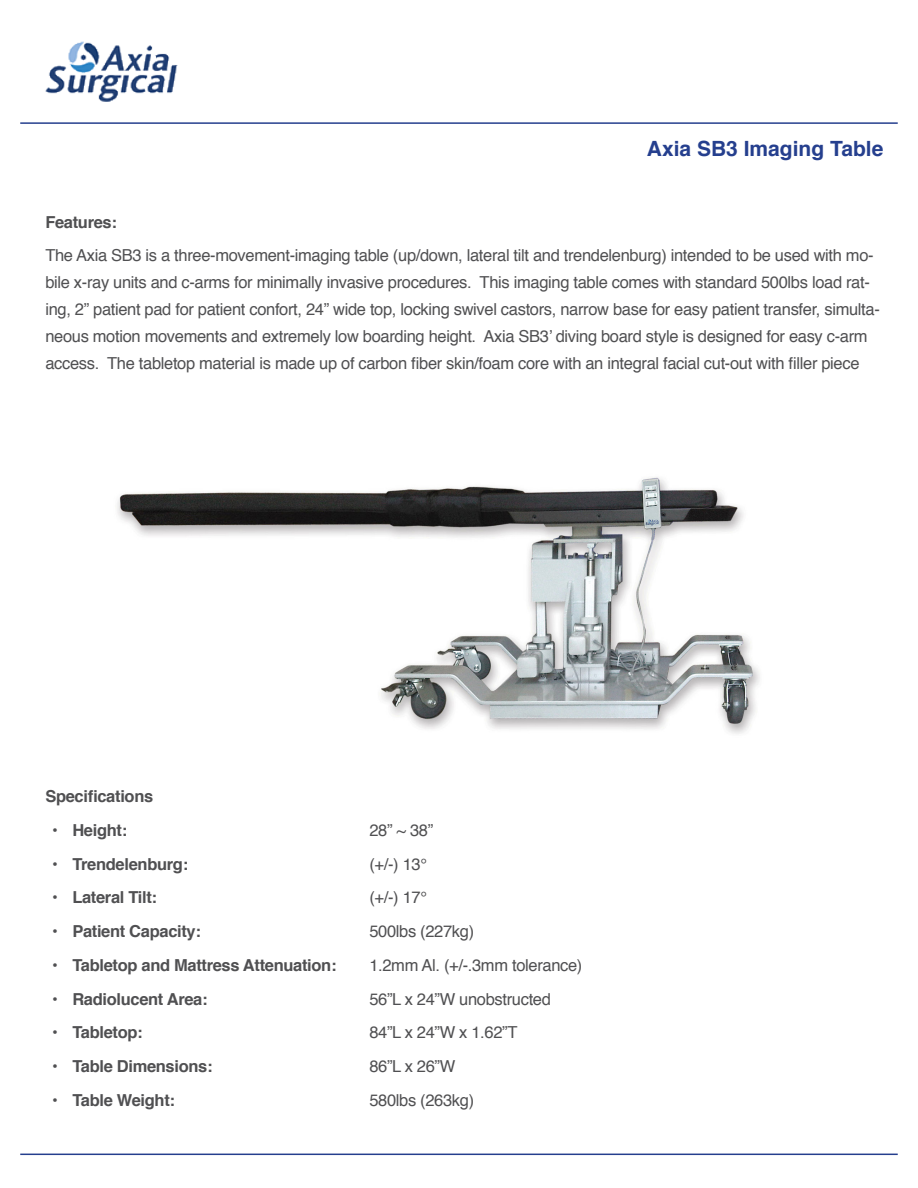
<style>
.page{position:relative;width:918px;height:1188px;background:#fff}
.page>*{position:absolute;margin:0;border:0;box-sizing:border-box;transform-origin:0 0}
.t1{font:700 21px "Helvetica";color:#253f8e}
.t2{font:16.5px/27px "Helvetica";letter-spacing:-.02em;color:#505052}
.t3{font:700 16.5px "Helvetica";letter-spacing:-.02em;color:#505052}
</style>
<div class="page">
<img style="left:45px;top:41px;width:133px;height:60px">
<hr style="left:20px;top:122px;width:878px;height:2px;background:#253f8e">
<hr style="left:20px;top:1154px;width:878px;height:1px;background:#253f8e">
<img style="left:117px;top:477px;width:643px;height:257px">
<p class="t1" style="left:647px;top:132px;width:238px">Axia SB3 Imaging Table</p>
<p class="t3" style="left:45px;top:208px;width:73px">Features:</p>
<p class="t2" style="left:45px;top:243px;width:836px">The Axia SB3 is a three-movement-imaging table (up/down, lateral tilt and trendelenburg) intended to be used with mo&shy;bile x-ray units and c-arms for minimally invasive procedures. This imaging table comes with standard 500lbs load rat&shy;ing, 2” patient pad for patient confort, 24” wide top, locking swivel castors, narrow base for easy patient transfer, simulta&shy;neous motion movements and extremely low boarding height. Axia SB3’ diving board style is designed for easy c-arm access. The tabletop material is made up of carbon fiber skin/foam core with an integral facial cut-out with filler piece</p>
<p class="t3" style="left:45px;top:783px;width:109px">Specifications</p>
<p class="t3" style="left:52px;top:817px;width:77px">• Height:</p>
<p class="t2" style="left:369px;top:817px;width:65px">28” ~ 38”</p>
<p class="t3" style="left:52px;top:851px;width:138px">• Trendelenburg:</p>
<p class="t2" style="left:369px;top:851px;width:59px">(+/-) 13°</p>
<p class="t3" style="left:52px;top:884px;width:106px">• Lateral Tilt:</p>
<p class="t2" style="left:369px;top:885px;width:59px">(+/-) 17°</p>
<p class="t3" style="left:52px;top:918px;width:150px">• Patient Capacity:</p>
<p class="t2" style="left:369px;top:918px;width:106px">500lbs (227kg)</p>
<p class="t3" style="left:52px;top:952px;width:286px">• Tabletop and Mattress Attenuation:</p>
<p class="t2" style="left:369px;top:952px;width:215px">1.2mm Al. (+/-.3mm tolerance)</p>
<p class="t3" style="left:52px;top:986px;width:157px">• Radiolucent Area:</p>
<p class="t2" style="left:369px;top:986px;width:183px">56”L x 24”W unobstructed</p>
<p class="t3" style="left:52px;top:1019px;width:92px">• Tabletop:</p>
<p class="t2" style="left:369px;top:1020px;width:150px">84”L x 24”W x 1.62”T</p>
<p class="t3" style="left:52px;top:1053px;width:162px">• Table Dimensions:</p>
<p class="t2" style="left:369px;top:1053px;width:87px">86”L x 26”W</p>
<p class="t3" style="left:52px;top:1087px;width:124px">• Table Weight:</p>
<p class="t2" style="left:369px;top:1087px;width:106px">580lbs (263kg)</p>
</div>
